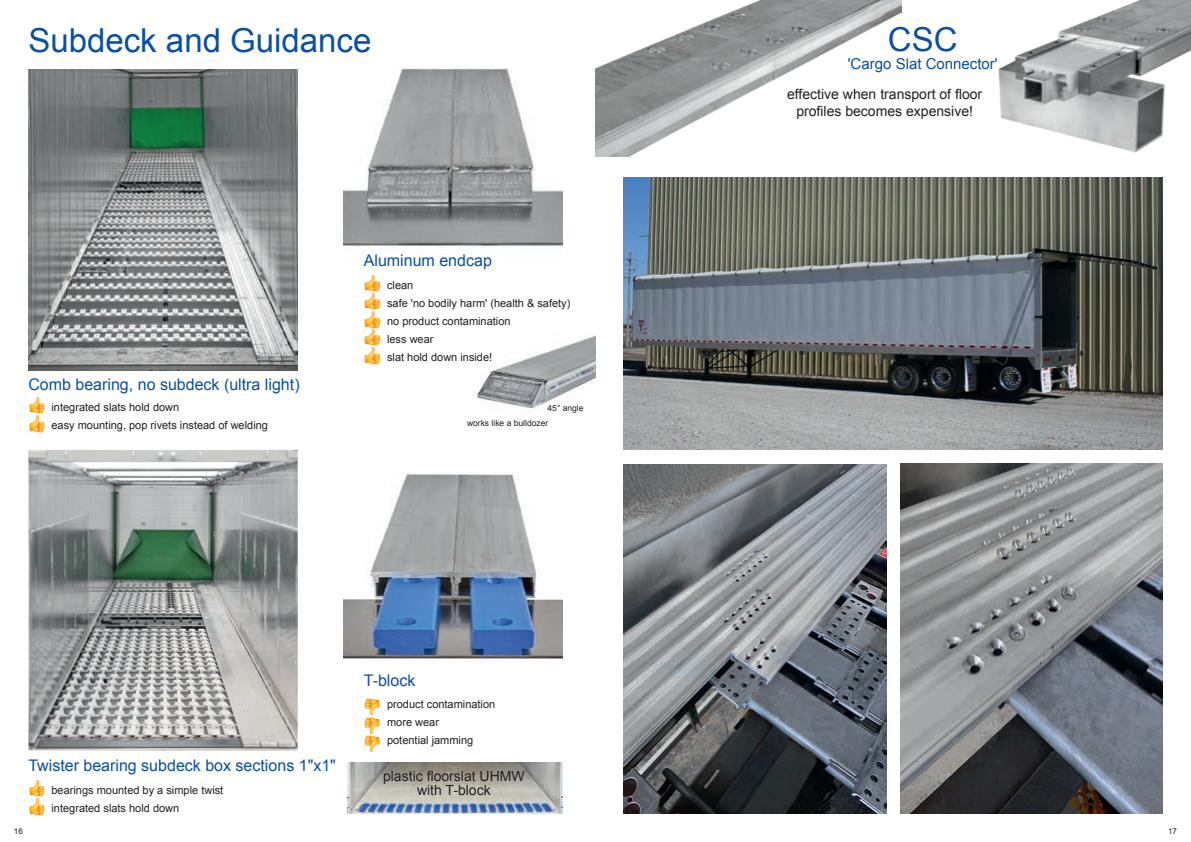
<style>
.page{position:relative;width:1191px;height:842px;background:#fff}
.page>*{position:absolute;margin:0;border:0;box-sizing:border-box;transform-origin:0 0}
.t1{font:33px "Arial";color:#0a4fa2}
.t2{font:16px "Arial";color:#0a4fa2}
.t3{font:15px "Arial";color:#0a4fa2}
.t4{font:14px/16.8px "Arial";color:#231f20;text-align:center}
.t5{font:11px/18px "Arial";color:#231f20}
.t6{font:8.5px "Arial";color:#231f20}
.t7{font:8px "Arial";color:#231f20}
</style>
<div class="page">
<img style="left:28px;top:70px;width:270px;height:301px">
<img style="left:28px;top:450px;width:270px;height:301px">
<img style="left:624px;top:178px;width:538px;height:272px">
<img style="left:899px;top:0;width:292px;height:213px">
<img style="left:595px;top:0;width:306px;height:156px">
<img style="left:624px;top:464px;width:262px;height:350px">
<img style="left:900px;top:464px;width:262px;height:350px">
<img style="left:344px;top:472px;width:218px;height:190px">
<img style="left:344px;top:68px;width:218px;height:179px">
<img style="left:472px;top:335px;width:124px;height:78px">
<img style="left:364px;top:698px;width:16px;height:17px">
<img style="left:364px;top:718px;width:16px;height:34px">
<img style="left:364px;top:293px;width:17px;height:71px">
<img style="left:364px;top:275px;width:17px;height:16px">
<img style="left:348px;top:762px;width:214px;height:52px">
<img style="left:29px;top:798px;width:16px;height:17px">
<img style="left:29px;top:397px;width:16px;height:35px">
<img style="left:29px;top:780px;width:16px;height:16px">
<h1 class="t1" style="left:28px;top:19px;width:345px">Subdeck and Guidance</h1>
<h2 class="t2" style="left:364px;top:249px;width:130px">Aluminum endcap</h2>
<h2 class="t2" style="left:28px;top:374px;width:273px">Comb bearing, no subdeck (ultra light)</h2>
<p class="t5" style="left:51px;top:399px;width:218px">integrated slats hold down<br>easy mounting, pop rivets instead of welding</p>
<p class="t5" style="left:387px;top:276px;width:185px">clean<br>safe 'no bodily harm' (health &amp; safety) no product contamination<br>less wear<br>slat hold down inside!</p>
<p class="t6" style="left:547px;top:402px;width:38px">45° angle</p>
<p class="t6" style="left:467px;top:417px;width:83px">works like a bulldozer</p>
<h2 class="t2" style="left:364px;top:669px;width:53px">T-block</h2>
<p class="t5" style="left:387px;top:695px;width:110px">product contamination more wear<br>potential jamming</p>
<h2 class="t2" style="left:28px;top:755px;width:309px">Twister bearing subdeck box sections 1"x1"</h2>
<p class="t4" style="left:383px;top:768px;width:143px">plastic floorslat UHMW</p>
<p class="t5" style="left:51px;top:782px;width:173px">bearings mounted by a simple twist</p>
<p class="t4" style="left:417px;top:782px;width:75px">with T-block</p>
<p class="t5" style="left:51px;top:800px;width:129px">integrated slats hold down</p>
<h1 class="t1" style="left:888px;top:18px;width:71px">CSC</h1>
<h3 class="t3" style="left:847px;top:54px;width:151px">'Cargo Slat Connector'</h3>
<p class="t4" style="left:787px;top:86px;width:197px">effective when transport of floor profiles becomes expensive!</p>
<p class="t7" style="left:14px;top:825px;width:10px">16</p>
<p class="t7" style="left:1168px;top:825px;width:10px">17</p>
</div>
